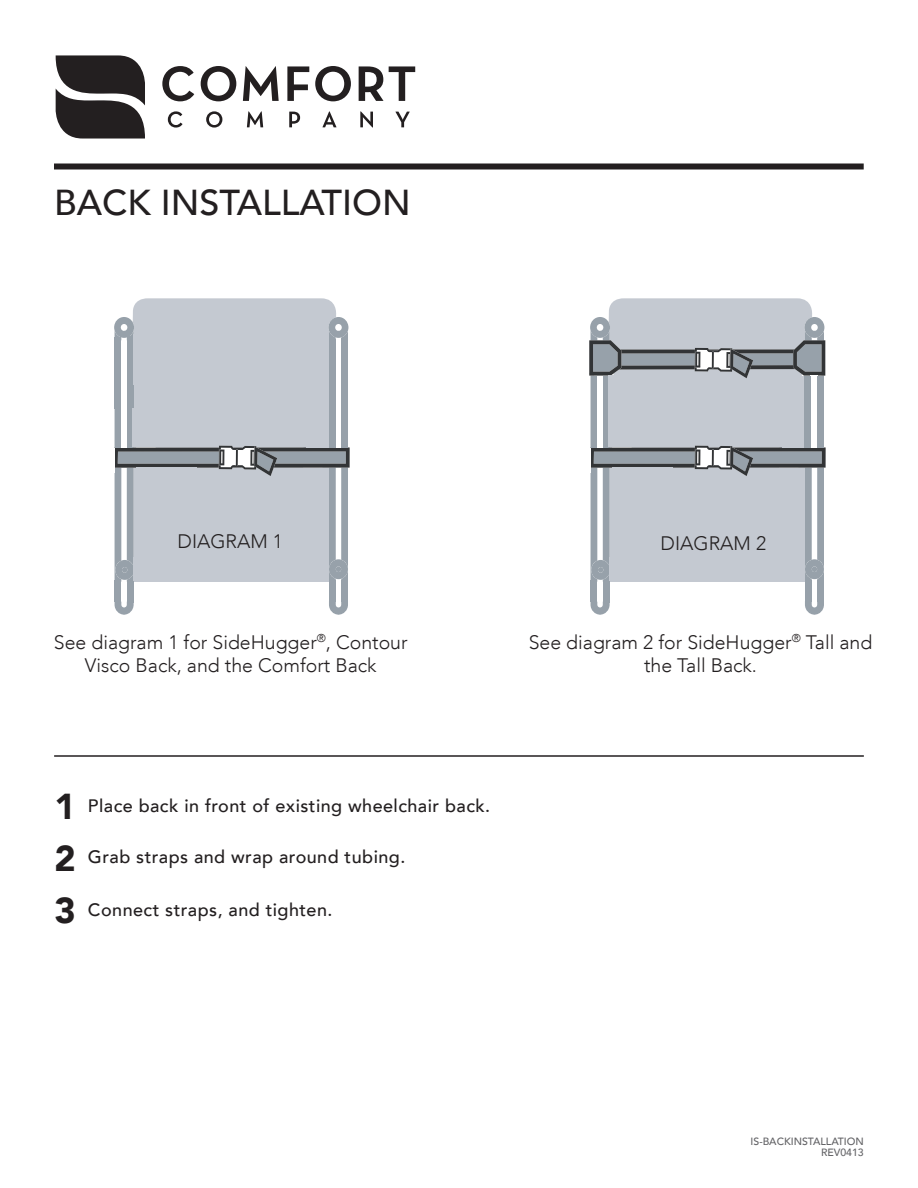
<style>
.page{position:relative;width:918px;height:1188px;background:#fff}
.page>*{position:absolute;margin:0;border:0;box-sizing:border-box;transform-origin:0 0}
.t1{font:500 36px "Avenir LT";color:#231f20}
.t2{font:900 36px/52.2px "Avenir LT";color:#231f20}
.t3{font:300 19.5px/23.4px "Avenir LT";color:#231f20;text-align:center}
.t4{font:500 18px "Avenir LT";letter-spacing:.025em;color:#231f20}
.t5{font:500 10.5px/10.5px "Avenir LT";color:#636366;text-align:right}
.s1{font-weight:900;font-size:36px}
</style>
<div class="page">
<div style="left:54px;top:164px;width:810px;height:6px;background:#231f20"></div>
<hr style="left:54px;top:755px;width:810px;height:2px;background:#231f20">
<svg style="left:609px;top:298px;width:203px;height:19px;background:#c6cbd2"></svg>
<svg style="left:589px;top:317px;width:237px;height:298px"></svg>
<div style="left:762px;top:468px;width:43px;height:93px;background:#c4c9d1"></div>
<div style="left:749px;top:556px;width:29px;height:13px;background:#c4c9d1"></div>
<div style="left:782px;top:376px;width:23px;height:72px;background:#c4c9d1"></div>
<div style="left:810px;top:376px;width:8px;height:72px;background:#fff"></div>
<div style="left:805px;top:376px;width:6px;height:71px;background:#97a1aa"></div>
<div style="left:817px;top:376px;width:6px;height:71px;background:#97a1aa"></div>
<div style="left:603px;top:376px;width:6px;height:71px;background:#97a1aa"></div>
<div style="left:591px;top:376px;width:6px;height:71px;background:#97a1aa"></div>
<div style="left:609px;top:376px;width:29px;height:71px;background:#c4c9d1"></div>
<div style="left:612px;top:467px;width:61px;height:94px;background:#c4c9d1"></div>
<div style="left:633px;top:555px;width:42px;height:14px;background:#c4c9d1"></div>
<div style="left:597px;top:376px;width:6px;height:71px;background:#fff"></div>
<div style="left:610px;top:557px;width:195px;height:25px;background:#c4c9d1"></div>
<div style="left:591px;top:580px;width:6px;height:22px;background:#97a1aa"></div>
<div style="left:817px;top:580px;width:7px;height:21px;background:#97a1aa"></div>
<div style="left:805px;top:580px;width:7px;height:21px;background:#97a1aa"></div>
<div style="left:603px;top:581px;width:7px;height:21px;background:#97a1aa"></div>
<svg style="left:133px;top:298px;width:203px;height:19px;background:#c6cbd2"></svg>
<svg style="left:114px;top:317px;width:236px;height:298px"></svg>
<div style="left:109px;top:449px;width:6px;height:24px;background:#fff"></div>
<div style="left:286px;top:468px;width:43px;height:93px;background:#c4c9d1"></div>
<div style="left:273px;top:556px;width:29px;height:13px;background:#c4c9d1"></div>
<div style="left:306px;top:376px;width:23px;height:72px;background:#c4c9d1"></div>
<div style="left:334px;top:375px;width:8px;height:72px;background:#fff"></div>
<div style="left:329px;top:376px;width:7px;height:71px;background:#97a1aa"></div>
<div style="left:341px;top:376px;width:7px;height:71px;background:#97a1aa"></div>
<div style="left:127px;top:376px;width:6px;height:71px;background:#97a1aa"></div>
<div style="left:115px;top:376px;width:6px;height:71px;background:#97a1aa"></div>
<div style="left:133px;top:376px;width:29px;height:71px;background:#c4c9d1"></div>
<div style="left:136px;top:467px;width:61px;height:94px;background:#c4c9d1"></div>
<div style="left:157px;top:555px;width:42px;height:14px;background:#c4c9d1"></div>
<div style="left:121px;top:376px;width:6px;height:71px;background:#fff"></div>
<div style="left:134px;top:557px;width:195px;height:25px;background:#c4c9d1"></div>
<div style="left:115px;top:580px;width:6px;height:22px;background:#97a1aa"></div>
<div style="left:341px;top:580px;width:7px;height:21px;background:#97a1aa"></div>
<div style="left:329px;top:580px;width:7px;height:21px;background:#97a1aa"></div>
<div style="left:127px;top:581px;width:7px;height:21px;background:#97a1aa"></div>
<div style="left:329px;top:339px;width:7px;height:72px;background:#97a1aa"></div>
<div style="left:341px;top:338px;width:7px;height:72px;background:#97a1aa"></div>
<div style="left:115px;top:337px;width:6px;height:72px;background:#97a1aa"></div>
<div style="left:127px;top:336px;width:6px;height:72px;background:#97a1aa"></div>
<div style="left:133px;top:334px;width:196px;height:51px;background:#c4c9d1"></div>
<svg style="left:56px;top:55px;width:89px;height:84px;background:#484445"></svg>
<svg style="left:162px;top:66px;width:32px;height:35px"></svg>
<svg style="left:201px;top:66px;width:35px;height:35px"></svg>
<svg style="left:243px;top:66px;width:36px;height:35px"></svg>
<svg style="left:287px;top:66px;width:22px;height:35px"></svg>
<svg style="left:315px;top:66px;width:36px;height:35px"></svg>
<svg style="left:359px;top:66px;width:56px;height:35px"></svg>
<svg style="left:168px;top:111px;width:15px;height:17px"></svg>
<svg style="left:206px;top:111px;width:16px;height:17px"></svg>
<svg style="left:247px;top:111px;width:16px;height:16px"></svg>
<svg style="left:289px;top:112px;width:11px;height:15px"></svg>
<svg style="left:322px;top:111px;width:14px;height:16px"></svg>
<svg style="left:360px;top:111px;width:13px;height:17px"></svg>
<svg style="left:395px;top:112px;width:15px;height:15px"></svg>
<h1 class="t1" style="left:54px;top:181px;width:358px">BACK INSTALLATION</h1>
<p class="t3" style="left:178px;top:529px;width:107px">DIAGRAM 1</p>
<p class="t3" style="left:661px;top:531px;width:107px">DIAGRAM 2</p>
<p class="t3" style="left:54px;top:630px;width:355px">See diagram 1 for SideHugger<sup>®</sup>, Contour<br>Visco Back, and the Comfort Back</p>
<p class="t3" style="left:529px;top:630px;width:345px">See diagram 2 for SideHugger<sup>®</sup> Tall and the Tall Back.</p>
<h1 class="t2" style="left:55px;top:780px;width:23px">1<br>2</h1>
<p class="t4" style="left:55px;top:900px;width:279px"><span class="s1">3</span> Connect straps, and tighten.</p>
<p class="t4" style="left:88px;top:795px;width:404px">Place back in front of existing wheelchair back.</p>
<p class="t4" style="left:88px;top:847px;width:319px">Grab straps and wrap around tubing.</p>
<p class="t5" style="left:751px;top:1137px;width:115px">IS-BACKINSTALLATION<br>REV0413</p>
</div>
